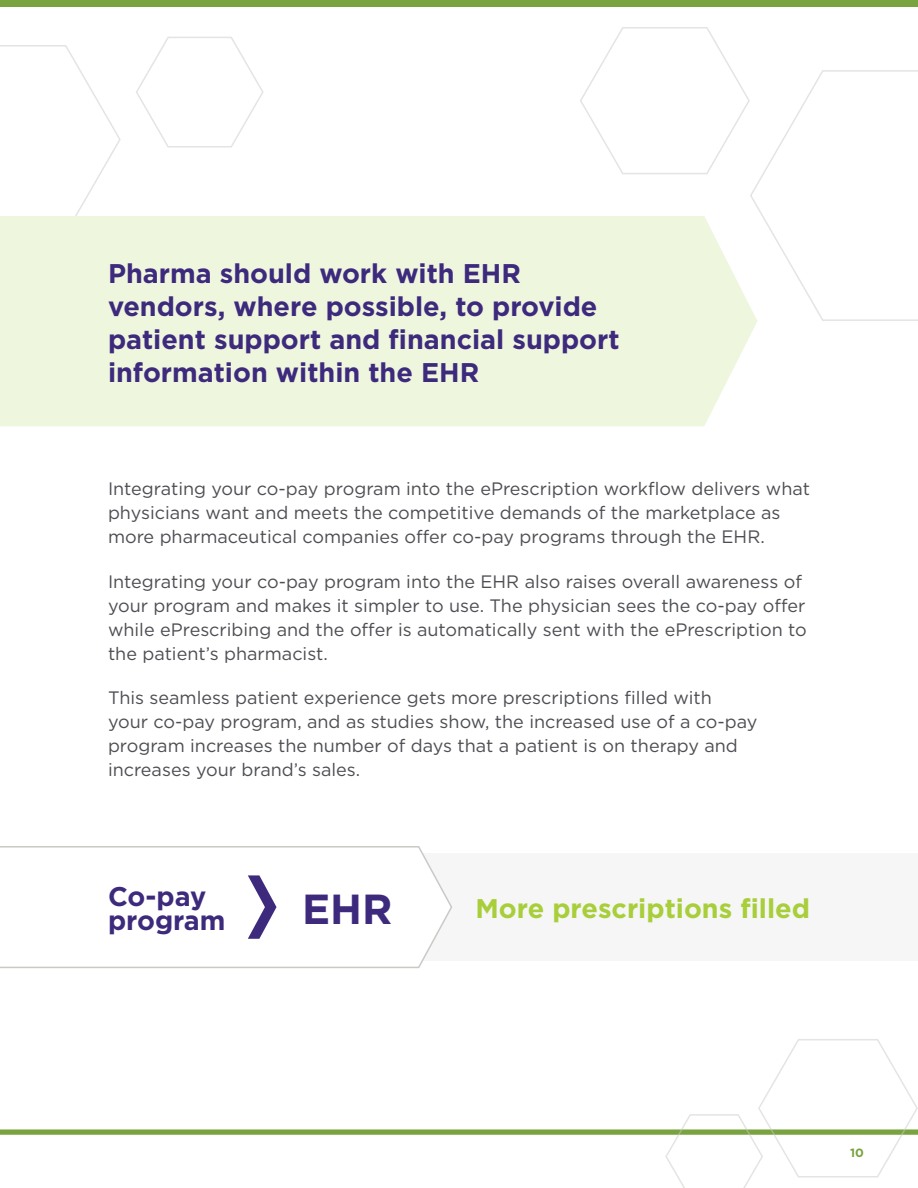
<style>
.page{position:relative;width:918px;height:1188px;background:#fff}
.page>*{position:absolute;margin:0;border:0;box-sizing:border-box;transform-origin:0 0}
.t1{font:700 42px "Gotham";color:#3d2a7d}
.t2{font:700 27px/33px "Gotham";color:#3d2a7d}
.t3{font:700 27px "Gotham";color:#a8ce3a}
.body_copy_2{font:18px/24px "Gotham";color:#4d4e53}
.t4{font:700 12px "Gotham";color:#79a33f}
</style>
<div class="page">
<div style="left:0;top:0;width:918px;height:7px;background:#79a33f"></div>
<svg style="left:0;top:1039px;width:918px;height:149px"></svg>
<svg style="left:0;top:45px;width:121px;height:171px"></svg>
<svg style="left:580px;top:27px;width:338px;height:294px"></svg>
<svg style="left:136px;top:37px;width:128px;height:111px"></svg>
<div style="left:397px;top:853px;width:521px;height:108px;background:#f5f6f5"></div>
<svg style="left:0;top:846px;width:452px;height:122px"></svg>
<svg style="left:248px;top:875px;width:29px;height:64px"></svg>
<div style="left:0;top:216px;width:757px;height:210px;background:#eff6de"></div>
<p class="t2" style="left:108px;top:256px;width:513px">Pharma should work with EHR vendors, where possible, to provide patient support and financial support information within the EHR</p>
<p class="body_copy_2" style="left:108px;top:477px;width:704px">Integrating your co-pay program into the ePrescription workflow delivers what physicians want and meets the competitive demands of the marketplace as more pharmaceutical companies offer co-pay programs through the EHR.</p>
<p class="body_copy_2" style="left:108px;top:569px;width:700px">Integrating your co-pay program into the EHR also raises overall awareness of your program and makes it simpler to use. The physician sees the co-pay offer while ePrescribing and the offer is automatically sent with the ePrescription to the patient’s pharmacist.</p>
<p class="body_copy_2" style="left:108px;top:685px;width:651px">This seamless patient experience gets more prescriptions filled with<br>your co-pay program, and as studies show, the increased use of a co-pay program increases the number of days that a patient is on therapy and increases your brand’s sales.</p>
<p class="t2" style="left:108px;top:884px;width:119px;line-height:24px">Co-pay program</p>
<p class="t3" style="left:475px;top:893px;width:336px">More prescriptions filled</p>
<p class="t1" style="left:302px;top:885px;width:92px">EHR</p>
<p class="t4" style="left:850px;top:1146px;width:15px">10</p>
</div>
